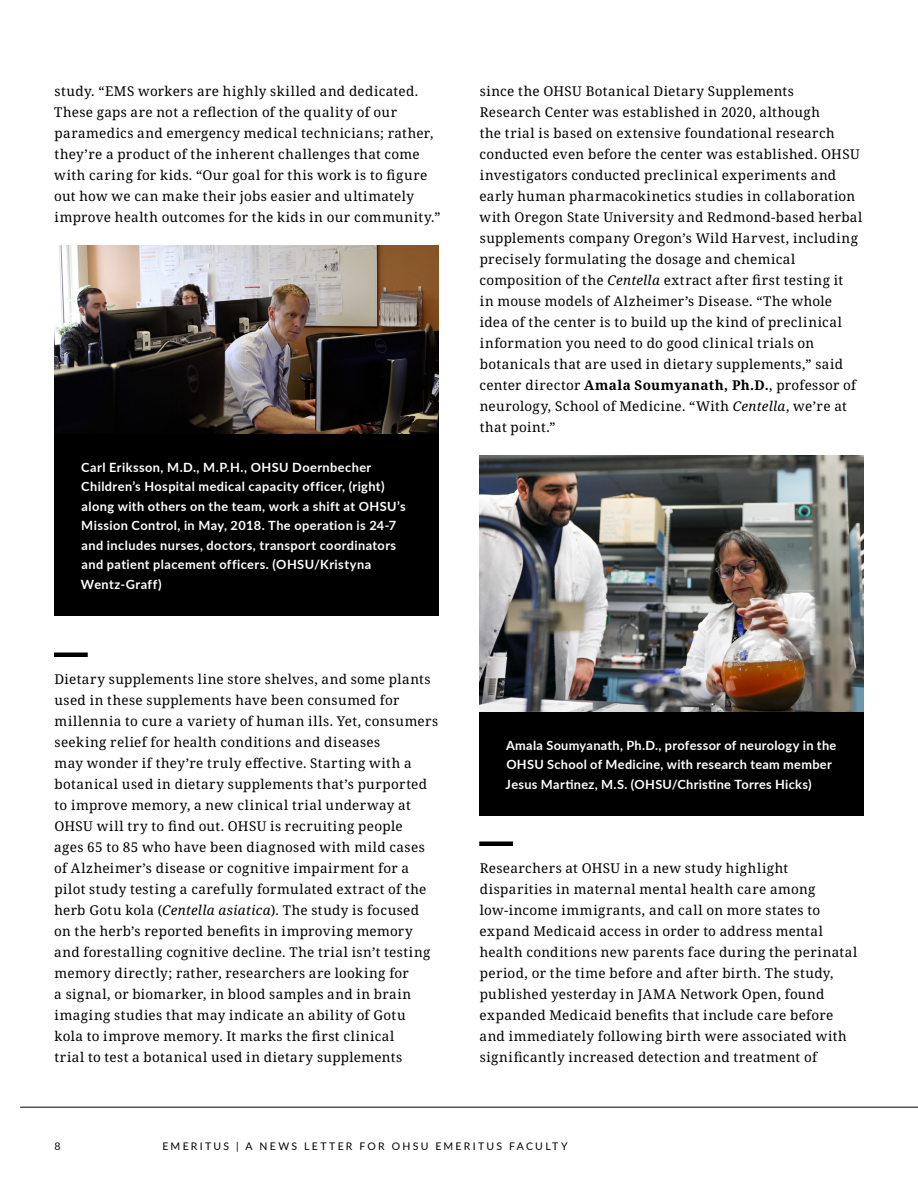
<style>
.page{position:relative;width:918px;height:1188px;background:#fff}
.page>*{position:absolute;margin:0;border:0;box-sizing:border-box;transform-origin:0 0}
.BODY{font:13.5px/21px "Noto Serif";letter-spacing:.025em;color:#000}
.t1{font:700 12.75px/19.5px "Lato";letter-spacing:.03em;color:#fff}
.t2{font:10.5px "Lato";letter-spacing:.22em;color:#000}
.s1{font-style:italic}
.s2{font-weight:700}
</style>
<div class="page">
<div style="left:54px;top:652px;width:34px;height:5px;background:#000"></div>
<img style="left:54px;top:246px;width:385px;height:188px">
<div style="left:54px;top:434px;width:385px;height:182px;background:#000"></div>
<hr style="left:479px;top:842px;width:34px;height:4px;background:#000">
<img style="left:479px;top:456px;width:385px;height:256px">
<div style="left:479px;top:712px;width:385px;height:104px;background:#000"></div>
<p class="BODY" style="left:54px;top:81px;width:388px">study. “EMS workers are highly skilled and dedicated.<br>These gaps are not a reflection of the quality of our paramedics and emergency medical technicians; rather, they’re a product of the inherent challenges that come with caring for kids. “Our goal for this work is to figure out how we can make their jobs easier and ultimately improve health outcomes for the kids in our community.”</p>
<p class="t1" style="left:81px;top:457px;width:326px">Carl Eriksson, M.D., M.P.H., OHSU Doernbecher Children’s Hospital medical capacity officer, (right) along with others on the team, work a shift at OHSU’s Mission Control, in May, 2018. The operation is 24-7 and includes nurses, doctors, transport coordinators and patient placement officers. (OHSU/Kristyna Wentz-Graff)</p>
<p class="BODY" style="left:54px;top:669px;width:385px">Dietary supplements line store shelves, and some plants used in these supplements have been consumed for millennia to cure a variety of human ills. Yet, consumers seeking relief for health conditions and diseases<br>may wonder if they’re truly effective. Starting with a botanical used in dietary supplements that’s purported to improve memory, a new clinical trial underway at OHSU will try to find out. OHSU is recruiting people<br>ages 65 to 85 who have been diagnosed with mild cases of Alzheimer’s disease or cognitive impairment for a pilot study testing a carefully formulated extract of the herb Gotu kola (<span class="s1">Centella asiatica</span>). The study is focused on the herb’s reported benefits in improving memory and forestalling cognitive decline. The trial isn’t testing memory directly; rather, researchers are looking for<br>a signal, or biomarker, in blood samples and in brain imaging studies that may indicate an ability of Gotu<br>kola to improve memory. It marks the first clinical<br>trial to test a botanical used in dietary supplements</p>
<p class="BODY" style="left:479px;top:81px;width:384px">since the OHSU Botanical Dietary Supplements<br>Research Center was established in 2020, although<br>the trial is based on extensive foundational research conducted even before the center was established. OHSU investigators conducted preclinical experiments and early human pharmacokinetics studies in collaboration with Oregon State University and Redmond-based herbal supplements company Oregon’s Wild Harvest, including precisely formulating the dosage and chemical composition of the <span class="s1">Centella</span> extract after first testing it<br>in mouse models of Alzheimer’s Disease. “The whole idea of the center is to build up the kind of preclinical information you need to do good clinical trials on botanicals that are used in dietary supplements,” said center director <span class="s2">Amala Soumyanath, Ph.D.</span>, professor of neurology, School of Medicine. “With <span class="s1">Centella</span>, we’re at that point.”</p>
<p class="t1" style="left:506px;top:735px;width:332px">Amala Soumyanath, Ph.D., professor of neurology in the<br>OHSU School of Medicine, with research team member<br>Jesus Martinez, M.S. (OHSU/Christine Torres Hicks)</p>
<p class="BODY" style="left:479px;top:858px;width:379px">Researchers at OHSU in a new study highlight disparities in maternal mental health care among low-income immigrants, and call on more states to expand Medicaid access in order to address mental health conditions new parents face during the perinatal period, or the time before and after birth. The study, published yesterday in JAMA Network Open, found expanded Medicaid benefits that include care before and immediately following birth were associated with significantly increased detection and treatment of</p>
<p class="t2" style="left:54px;top:1139px;width:8px">8</p>
<p class="t2" style="left:162px;top:1139px;width:407px">EMERITUS | A NEWS LETTER FOR OHSU EMERITUS FACULTY</p>
</div>
